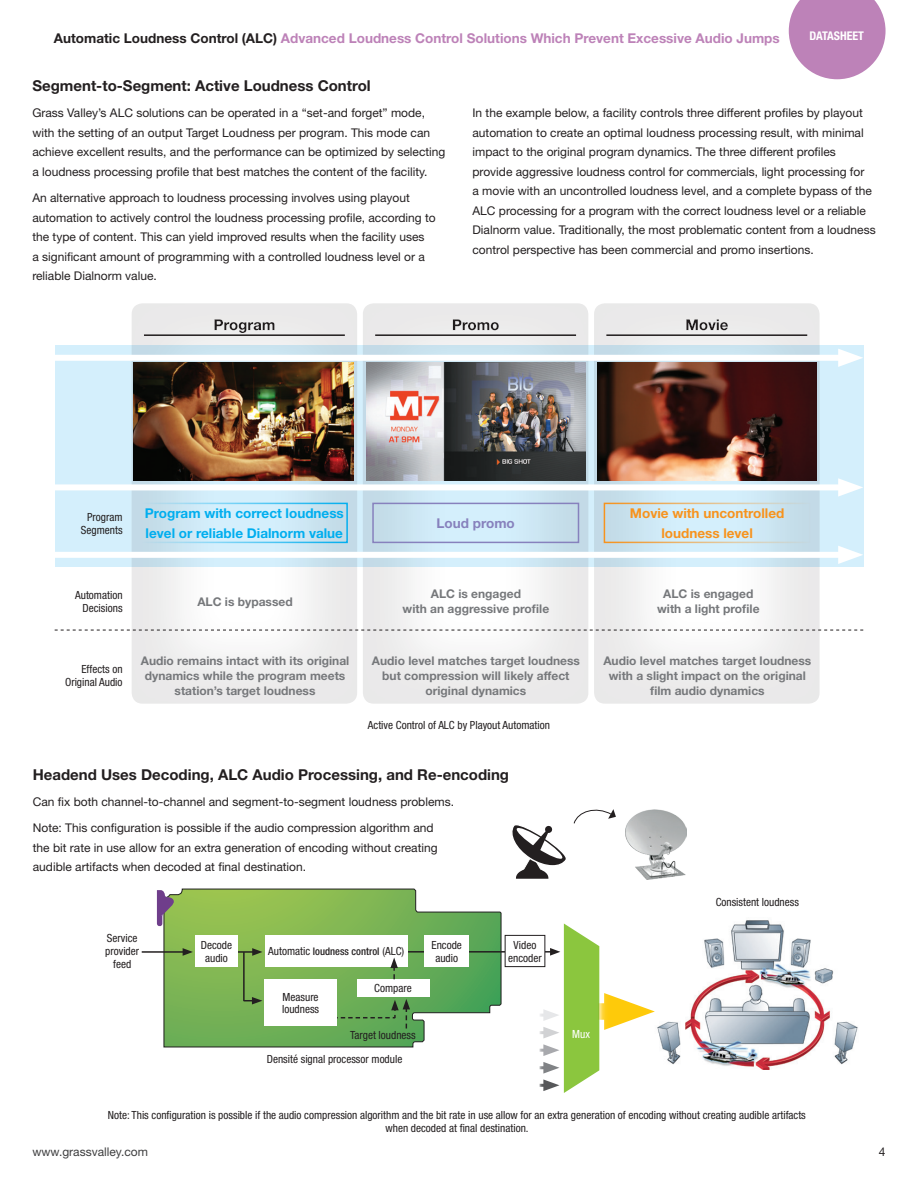
<style>
.page{position:relative;width:918px;height:1188px;background:#fff}
.page>*{position:absolute;margin:0;border:0;box-sizing:border-box;transform-origin:0 0}
._2019_Text_Header{font:700 15px "Helvetica Neue";color:#231f20}
.t1{font:700 13.5px "Helvetica Neue";color:#bd82b8}
._2019_Text_Header-2{font:700 13.5px/19.5px "Helvetica Neue";color:#00aeef}
._2019_Text_Header-3{font:700 13.5px/19.5px "Helvetica Neue";color:#f7931d;text-align:center}
._2019_Text_Header-4{font:700 13.5px "Helvetica Neue";color:#8781bd}
._2019_Text{font:12px/19.5px "Helvetica Neue";color:#231f20}
._2019_Key_Features_O{font:700 12px/15px "Helvetica Neue";color:#76787b;text-align:center}
.t2{font:12px "Helvetica Neue";color:#3e3e3f}
.t3{font:700 condensed 12px "Helvetica Neue";color:#fff}
._2019_Diagram_Text{font:condensed 11.25px/12.8px "Helvetica Neue";color:#231f20;text-align:center}
._2019_Diagram_Text-2{font:condensed 11.25px "Helvetica Neue";color:#fff}
._2019_Diagram_Text-3{font:500 condensed 10.5px "Helvetica Neue";color:#231f20}
.s1{color:#231f20}
.s2{font-weight:400;font-size:11.25px}
</style>
<div class="page">
<div style="left:132px;top:302px;width:227px;height:402px;background:#231f20;opacity:.1"></div>
<div style="left:363px;top:302px;width:228px;height:402px;background:#231f20;opacity:.1"></div>
<div style="left:594px;top:302px;width:228px;height:402px;background:#231f20;opacity:.1"></div>
<svg style="left:55px;top:630px;width:808px;height:1px"></svg>
<svg style="left:55px;top:345px;width:808px;height:222px;background:#cce5f1"></svg>
<div style="left:55px;top:552px;width:794px;height:6px;background:#fff"></div>
<svg style="left:838px;top:546px;width:25px;height:18px"></svg>
<div style="left:55px;top:355px;width:794px;height:6px;background:#fff"></div>
<svg style="left:838px;top:349px;width:25px;height:18px"></svg>
<div style="left:55px;top:484px;width:794px;height:6px;background:#fff"></div>
<svg style="left:838px;top:478px;width:25px;height:19px"></svg>
<div style="left:372px;top:503px;width:207px;height:40px;border:2px solid #8781bd"></div>
<img style="left:134px;top:363px;width:219px;height:118px">
<img style="left:366px;top:363px;width:219px;height:118px">
<img style="left:597px;top:363px;width:219px;height:118px">
<hr style="left:144px;top:334px;width:201px;height:2px;background:#231f20">
<hr style="left:375px;top:334px;width:201px;height:2px;background:#231f20">
<hr style="left:606px;top:334px;width:201px;height:2px;background:#231f20">
<svg style="left:163px;top:889px;width:339px;height:159px;background:#87b96b"></svg>
<svg style="left:157px;top:890px;width:19px;height:37px"></svg>
<hr style="left:142px;top:951px;width:43px;height:2px;background:#231f20">
<svg style="left:183px;top:948px;width:10px;height:8px"></svg>
<svg style="left:237px;top:948px;width:25px;height:56px"></svg>
<hr style="left:353px;top:951px;width:199px;height:2px;background:#231f20">
<div style="left:265px;top:979px;width:72px;height:47px;background:#fff"></div>
<div style="left:357px;top:979px;width:72px;height:18px;background:#fff"></div>
<img style="left:657px;top:920px;width:201px;height:149px">
<img style="left:626px;top:809px;width:61px;height:71px">
<svg style="left:512px;top:809px;width:104px;height:70px"></svg>
<div style="left:195px;top:935px;width:43px;height:32px;background:#fff"></div>
<div style="left:425px;top:935px;width:44px;height:32px;background:#fff"></div>
<div style="left:505px;top:935px;width:40px;height:32px;background:#fff"></div>
<div style="left:505px;top:935px;width:40px;height:32px;border:1px solid #231f20"></div>
<div style="left:265px;top:935px;width:142px;height:32px;background:#fff"></div>
<svg style="left:390px;top:958px;width:8px;height:21px"></svg>
<svg style="left:297px;top:999px;width:113px;height:30px"></svg>
<svg style="left:539px;top:924px;width:116px;height:169px"></svg>
<svg style="left:789px;top:0;width:97px;height:79px"></svg>
<p class="t3" style="left:810px;top:29px;width:56px">DATASHEET</p>
<p class="t1" style="left:54px;top:30px;width:727px"><span class="s1">Automatic Loudness Control (ALC)</span> Advanced Loudness Control Solutions Which Prevent Excessive Audio Jumps</p>
<p class="_2019_Text_Header" style="left:32px;top:76px;width:340px">Segment-to-Segment: Active Loudness Control</p>
<p class="_2019_Text" style="left:32px;top:103px;width:415px">Grass Valley’s ALC solutions can be operated in a “set-and forget” mode, with the setting of an output Target Loudness per program. This mode can achieve excellent results, and the performance can be optimized by selecting a loudness processing profile that best matches the content of the facility.</p>
<p class="_2019_Text" style="left:32px;top:188px;width:405px">An alternative approach to loudness processing involves using playout automation to actively control the loudness processing profile, according to the type of content. This can yield improved results when the facility uses<br>a significant amount of programming with a controlled loudness level or a reliable Dialnorm value.</p>
<p class="_2019_Text" style="left:472px;top:103px;width:405px">In the example below, a facility controls three different profiles by playout automation to create an optimal loudness processing result, with minimal impact to the original program dynamics. The three different profiles provide aggressive loudness control for commercials, light processing for<br>a movie with an uncontrolled loudness level, and a complete bypass of the ALC processing for a program with the correct loudness level or a reliable Dialnorm value. Traditionally, the most problematic content from a loudness control perspective has been commercial and promo insertions.</p>
<p class="_2019_Diagram_Text" style="left:81px;top:511px;width:43px">Program<br>Segments</p>
<p class="_2019_Text_Header-2" style="left:145px;top:504px;width:200px">Program with correct loudness level or reliable Dialnorm value</p>
<p class="_2019_Text_Header-3" style="left:630px;top:504px;width:156px">Movie with uncontrolled loudness level</p>
<p class="_2019_Text_Header-4" style="left:437px;top:515px;width:80px">Loud promo</p>
<p class="_2019_Diagram_Text" style="left:75px;top:589px;width:49px;text-align:right">Automation<br>Decisions</p>
<p class="_2019_Diagram_Text" style="left:65px;top:663px;width:59px;text-align:right">Effects on<br>Original Audio</p>
<p class="_2019_Key_Features_O" style="left:197px;top:594px;width:97px">ALC is bypassed</p>
<p class="_2019_Key_Features_O" style="left:141px;top:653px;width:210px">Audio remains intact with its original dynamics while the program meets station’s target loudness</p>
<p class="_2019_Key_Features_O" style="left:403px;top:586px;width:148px">ALC is engaged<br>with an aggressive profile</p>
<p class="_2019_Key_Features_O" style="left:372px;top:653px;width:209px">Audio level matches target loudness but compression will likely affect original dynamics</p>
<p class="_2019_Diagram_Text" style="left:368px;top:719px;width:184px">Active Control of ALC by Playout Automation</p>
<p class="_2019_Key_Features_O" style="left:657px;top:586px;width:104px">ALC is engaged with a light profile</p>
<p class="_2019_Key_Features_O" style="left:603px;top:653px;width:209px">Audio level matches target loudness with a slight impact on the original film audio dynamics</p>
<p class="_2019_Text_Header" style="left:33px;top:765px;width:478px">Headend Uses Decoding, ALC Audio Processing, and Re-encoding</p>
<p class="_2019_Text" style="left:33px;top:792px;width:423px">Can fix both channel-to-channel and segment-to-segment loudness problems.</p>
<p class="_2019_Text" style="left:33px;top:818px;width:406px">Note: This configuration is possible if the audio compression algorithm and the bit rate in use allow for an extra generation of encoding without creating audible artifacts when decoded at final destination.</p>
<p class="_2019_Diagram_Text" style="left:105px;top:932px;width:35px">Service provider feed</p>
<p class="_2019_Diagram_Text" style="left:201px;top:939px;width:33px">Decode audio</p>
<p class="_2019_Diagram_Text" style="left:432px;top:939px;width:32px">Encode audio</p>
<p class="_2019_Diagram_Text" style="left:508px;top:939px;width:35px">Video encoder</p>
<p class="_2019_Diagram_Text-3" style="left:268px;top:945px;width:137px"><span class="s2">Automatic</span> loudness control <span class="s2">(ALC)</span></p>
<p class="_2019_Diagram_Text" style="left:282px;top:990px;width:39px;text-align:left">Measure loudness</p>
<p class="_2019_Diagram_Text" style="left:374px;top:982px;width:39px">Compare</p>
<p class="_2019_Diagram_Text" style="left:350px;top:1029px;width:67px">Target loudness</p>
<p class="_2019_Diagram_Text-2" style="left:572px;top:1028px;width:19px">Mux</p>
<p class="_2019_Diagram_Text" style="left:267px;top:1053px;width:137px">Densité signal processor module</p>
<p class="_2019_Diagram_Text" style="left:716px;top:896px;width:85px">Consistent loudness</p>
<p class="_2019_Diagram_Text" style="left:108px;top:1109px;width:699px">Note: This configuration is possible if the audio compression algorithm and the bit rate in use allow for an extra generation of encoding without creating audible artifacts when decoded at final destination.</p>
<p class="t2" style="left:32px;top:1144px;width:117px">www.grassvalley.com</p>
<p class="_2019_Text" style="left:879px;top:1141px;width:8px">4</p>
</div>
